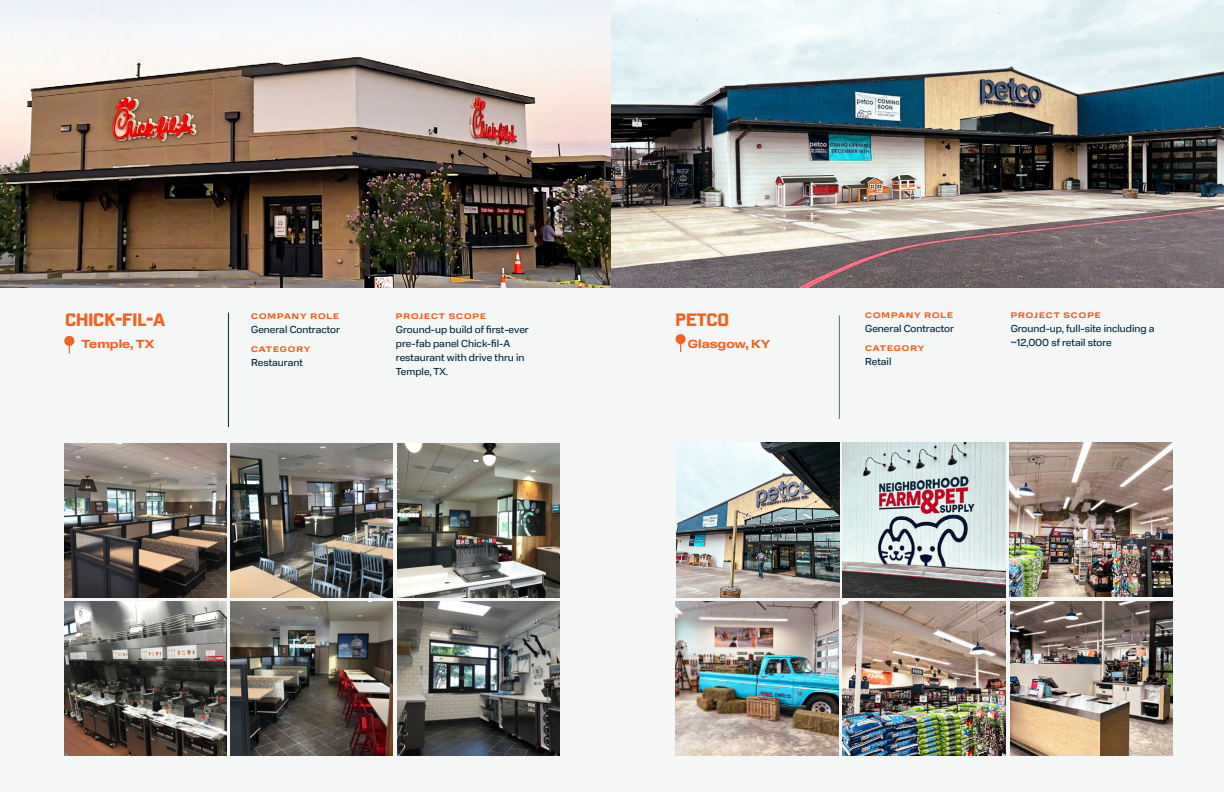
<style>
.page{position:relative;width:1224px;height:792px;background:#f4f7f6}
.page>*{position:absolute;margin:0;border:0;box-sizing:border-box;transform-origin:0 0}
.t1{font:700 18px "BN Kragen";color:#f16122}
.t2{font:700 11.6px "Normalidad Wide";color:#f16122}
.t3{font:10px/14px "Normalidad Text";color:#00253d}
.t4{font:700 8px "Normalidad Wide";letter-spacing:.125em;color:#f16122}
</style>
<div class="page">
<img style="left:0;top:0;width:1224px;height:288px">
<img style="left:397px;top:602px;width:162px;height:154px">
<img style="left:231px;top:602px;width:162px;height:154px">
<img style="left:64px;top:602px;width:162px;height:154px">
<img style="left:231px;top:444px;width:162px;height:154px">
<img style="left:64px;top:444px;width:162px;height:154px">
<img style="left:397px;top:444px;width:162px;height:154px">
<div style="left:64px;top:336px;width:10px;height:10px;background:#f16122;border-radius:50%"></div>
<hr style="left:228px;top:313px;width:1px;height:114px;background:#00253d">
<img style="left:1011px;top:602px;width:161px;height:154px">
<img style="left:1009px;top:443px;width:163px;height:154px">
<img style="left:843px;top:602px;width:163px;height:154px">
<img style="left:676px;top:602px;width:163px;height:154px">
<img style="left:843px;top:443px;width:163px;height:154px">
<img style="left:676px;top:443px;width:164px;height:154px">
<div style="left:676px;top:334px;width:10px;height:10px;background:#f16122;border-radius:50%"></div>
<hr style="left:839px;top:315px;width:1px;height:104px;background:#536c70">
<h1 class="t1" style="left:65px;top:308px;width:102px">CHICK-FIL-A</h1>
<p class="t2" style="left:82px;top:335px;width:74px">Temple, TX</p>
<p class="t4" style="left:251px;top:310px;width:89px">COMPANY ROLE</p>
<p class="t3" style="left:251px;top:322px;width:90px">General Contractor</p>
<p class="t4" style="left:251px;top:343px;width:61px">CATEGORY</p>
<p class="t3" style="left:251px;top:355px;width:53px">Restaurant</p>
<p class="t4" style="left:396px;top:310px;width:92px">PROJECT SCOPE</p>
<p class="t3" style="left:396px;top:322px;width:134px">Ground-up build of first-ever pre-fab panel Chick-fil-A restaurant with drive thru in<br>Temple, TX.</p>
<h1 class="t1" style="left:676px;top:308px;width:55px">PETCO</h1>
<p class="t2" style="left:688px;top:335px;width:84px">Glasgow, KY</p>
<p class="t4" style="left:865px;top:309px;width:89px">COMPANY ROLE</p>
<p class="t3" style="left:865px;top:321px;width:90px">General Contractor</p>
<p class="t4" style="left:865px;top:342px;width:61px">CATEGORY</p>
<p class="t3" style="left:865px;top:354px;width:28px">Retail</p>
<p class="t4" style="left:1011px;top:309px;width:92px">PROJECT SCOPE</p>
<p class="t3" style="left:1011px;top:321px;width:145px">Ground-up, full-site including a ~12,000 sf retail store</p>
</div>
